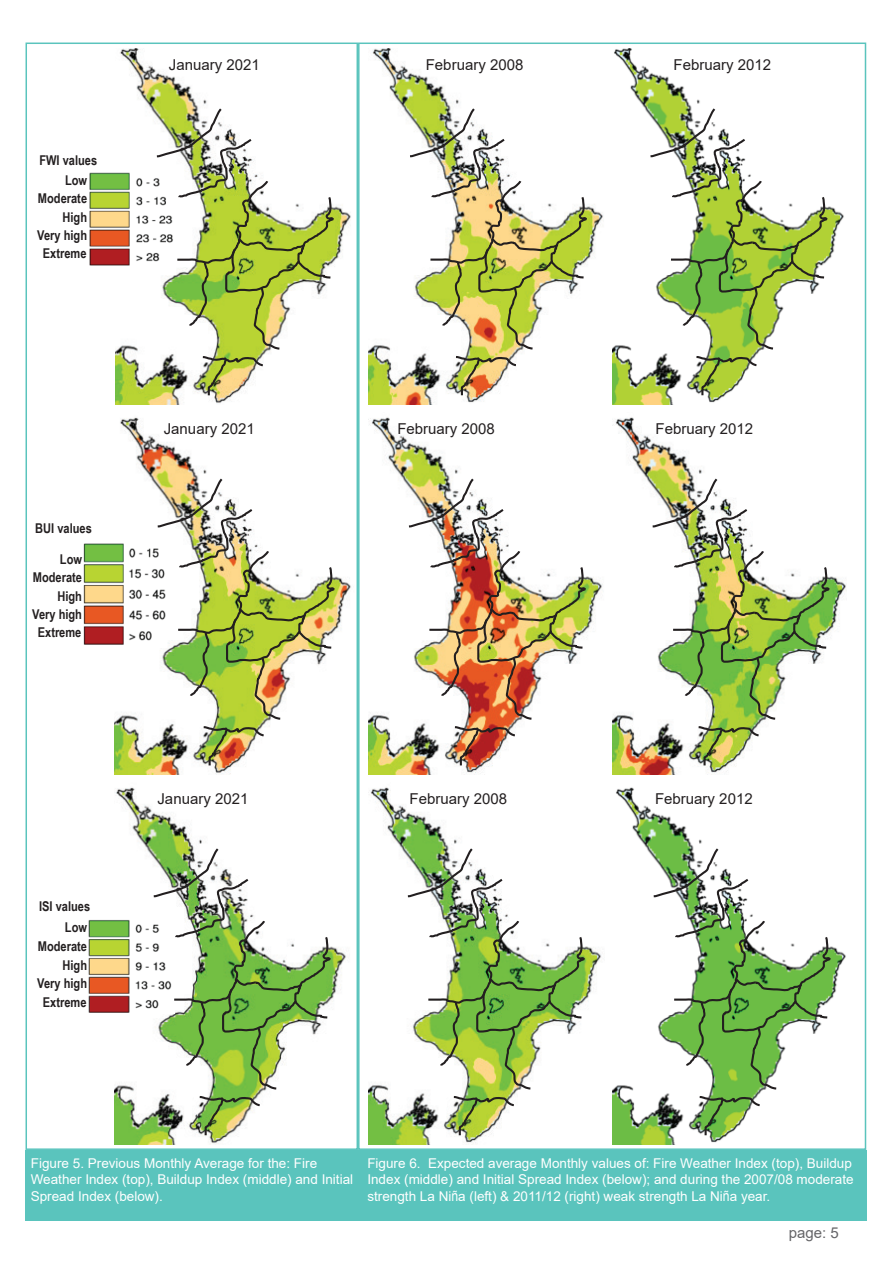
<style>
.page{position:relative;width:893px;height:1263px;background:#fff}
.page>*{position:absolute;margin:0;border:0;box-sizing:border-box;transform-origin:0 0}
.t1{font:15px "Arial";color:#231f20}
.t2{font:15px "Arial";color:#656568}
.t3{font:13.5px/16.5px "Arial";color:#fff}
.t4{font:700 13.5px/18px "Arial Narrow";color:#231f20;text-align:right}
.s1{font-family:"Arial Narrow";font-size:15px}
</style>
<div class="page">
<div style="left:358px;top:1150px;width:508px;height:70px;background:#5ac4bd"></div>
<img style="left:115px;top:417px;width:236px;height:358px">
<img style="left:369px;top:417px;width:234px;height:358px">
<img style="left:612px;top:417px;width:235px;height:358px">
<img style="left:83px;top:542px;width:43px;height:106px">
<div style="left:26px;top:1150px;width:332px;height:70px;background:#5ac4bd"></div>
<img style="left:369px;top:48px;width:235px;height:357px">
<img style="left:612px;top:48px;width:232px;height:357px">
<img style="left:116px;top:48px;width:235px;height:357px">
<img style="left:89px;top:172px;width:66px;height:96px">
<img style="left:369px;top:787px;width:232px;height:357px">
<img style="left:612px;top:787px;width:234px;height:357px">
<img style="left:115px;top:787px;width:231px;height:357px">
<img style="left:88px;top:917px;width:43px;height:101px">
<div style="left:26px;top:43px;width:332px;height:1107px;border:2px solid #5ac4bd"></div>
<svg style="left:408px;top:106px;width:182px;height:291px"></svg>
<svg style="left:407px;top:476px;width:182px;height:291px"></svg>
<svg style="left:406px;top:846px;width:182px;height:291px"></svg>
<svg style="left:648px;top:106px;width:182px;height:291px"></svg>
<svg style="left:650px;top:476px;width:183px;height:291px"></svg>
<svg style="left:651px;top:846px;width:183px;height:291px"></svg>
<svg style="left:155px;top:106px;width:182px;height:291px"></svg>
<img style="left:126px;top:542px;width:30px;height:101px">
<img style="left:132px;top:917px;width:20px;height:97px">
<svg style="left:152px;top:846px;width:182px;height:291px"></svg>
<svg style="left:156px;top:476px;width:182px;height:291px"></svg>
<p class="t4" style="left:39px;top:151px;width:59px">FWI values</p>
<p class="t4" style="left:38px;top:171px;width:51px">Low<br>Moderate</p>
<p class="t4" style="left:37px;top:208px;width:51px">High<br>Very high<br>Extreme</p>
<p class="t1" style="left:169px;top:54px;width:92px">January 2021</p>
<p class="t1" style="left:426px;top:54px;width:99px">February 2008</p>
<p class="t1" style="left:673px;top:54px;width:99px">February 2012</p>
<p class="t4" style="left:35px;top:519px;width:58px">BUI values</p>
<p class="t4" style="left:33px;top:549px;width:51px">Low<br>Moderate</p>
<p class="t4" style="left:32px;top:586px;width:51px">High<br>Very high<br>Extreme</p>
<p class="t4" style="left:39px;top:896px;width:53px">ISI values</p>
<p class="t4" style="left:37px;top:917px;width:51px;line-height:18.8px">Low<br>Moderate<br>High<br>Very high<br>Extreme</p>
<p class="t1" style="left:164px;top:418px;width:92px">January 2021</p>
<p class="t1" style="left:397px;top:419px;width:99px">February 2008</p>
<p class="t1" style="left:656px;top:418px;width:99px">February 2012</p>
<p class="t1" style="left:157px;top:788px;width:92px">January 2021</p>
<p class="t1" style="left:410px;top:788px;width:99px">February 2008</p>
<p class="t1" style="left:655px;top:788px;width:99px">February 2012</p>
<p class="t3" style="left:31px;top:1155px;width:324px">Figure 5. Previous Monthly Average for the: Fire<br>Weather Index (top), Buildup Index (middle) and Initial<br>Spread Index (below).</p>
<p class="t3" style="left:367px;top:1155px;width:488px">Figure 6. Expected average Monthly values of: Fire Weather Index (top), Buildup<br>Index (middle) and Initial Spread Index (below); and during the 2007/08 moderate strength La Ni<span class="s1">ñ</span>a (left) &amp; 2011/12 (right) weak strength La Ni<span class="s1">ñ</span>a year.</p>
<p class="t2" style="left:789px;top:1222px;width:52px">page: 5</p>
</div>
